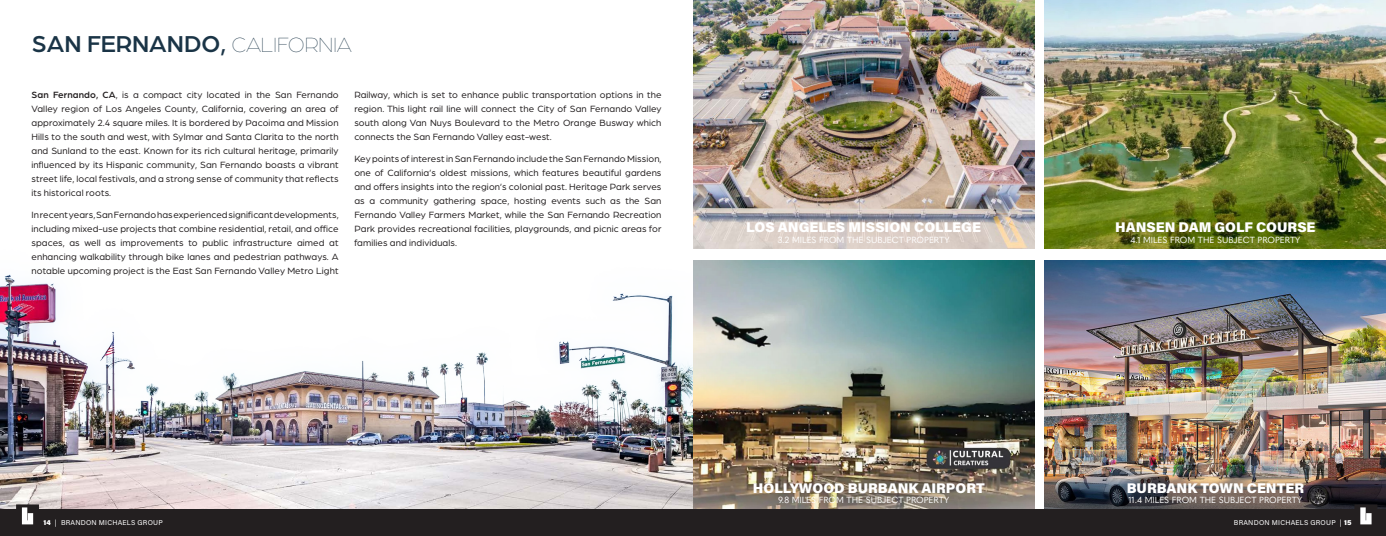
<style>
.page{position:relative;width:1386px;height:536px;background:#fff}
.page>*{position:absolute;margin:0;border:0;box-sizing:border-box;transform-origin:0 0}
.body_text{font:500 24.5px "Arboria";color:#1a3446}
.t1{font:900 14px "Acumin Pro";color:#fff}
.Body{font:9.62px/14px "Arboria";letter-spacing:.01em;color:#231f20;text-align:justify}
.t2{font:8.75px "Quasimoda";color:#fff}
.t3{font:7px "Acumin Pro";letter-spacing:.03em;color:#fff}
.s1{font-weight:100;font-size:21.88px}
.s2{font-weight:500}
.s3{font-weight:900}
</style>
<div class="page">
<img style="left:0;top:274px;width:693px;height:235px">
<img style="left:693px;top:260px;width:341px;height:248px">
<img style="left:693px;top:0;width:341px;height:249px">
<img style="left:1045px;top:0;width:341px;height:249px">
<img style="left:1045px;top:260px;width:341px;height:248px">
<div style="left:0;top:509px;width:1386px;height:27px;background:#231f20"></div>
<svg style="left:1354px;top:504px;width:23px;height:21px"></svg>
<svg style="left:16px;top:504px;width:23px;height:21px"></svg>
<p class="body_text" style="left:32px;top:28px;width:321px">SAN FERNANDO, <span class="s1">CALIFORNIA</span></p>
<p class="Body" style="left:32px;top:87px;width:309px"><span class="s2">San Fernando, CA</span>, is a compact city located in the San Fernando Valley region of Los Angeles County, California, covering an area of approximately 2.4 square miles. It is bordered by Pacoima and Mission Hills to the south and west, with Sylmar and Santa Clarita to the north and Sunland to the east. Known for its rich cultural heritage, primarily influenced by its Hispanic community, San Fernando boasts a vibrant street life, local festivals, and a strong sense of community that reflects its historical roots.</p>
<p class="Body" style="left:32px;top:207px;width:309px">In recent years, San Fernando has experienced significant developments, including mixed-use projects that combine residential, retail, and office spaces, as well as improvements to public infrastructure aimed at enhancing walkability through bike lanes and pedestrian pathways. A notable upcoming project is the East San Fernando Valley Metro Light</p>
<p class="Body" style="left:354px;top:87px;width:309px">Railway, which is set to enhance public transportation options in the region. This light rail line will connect the City of San Fernando Valley south along Van Nuys Boulevard to the Metro Orange Busway which connects the San Fernando Valley east-west.</p>
<p class="Body" style="left:354px;top:151px;width:309px">Key points of interest in San Fernando include the San Fernando Mission, one of California’s oldest missions, which features beautiful gardens and offers insights into the region’s colonial past. Heritage Park serves as a community gathering space, hosting events such as the San Fernando Valley Farmers Market, while the San Fernando Recreation Park provides recreational facilities, playgrounds, and picnic areas for families and individuals.</p>
<p class="t1" style="left:746px;top:217px;width:236px">LOS ANGELES MISSION COLLEGE</p>
<p class="t2" style="left:778px;top:233px;width:173px">3.2 MILES FROM THE SUBJECT PROPERTY</p>
<p class="t1" style="left:753px;top:477px;width:233px">HOLLYWOOD BURBANK AIRPORT</p>
<p class="t2" style="left:778px;top:493px;width:172px">9.8 MILES FROM THE SUBJECT PROPERTY</p>
<p class="t1" style="left:1115px;top:217px;width:202px">HANSEN DAM GOLF COURSE</p>
<p class="t2" style="left:1130px;top:233px;width:172px">4.1 MILES FROM THE SUBJECT PROPERTY</p>
<p class="t1" style="left:1127px;top:477px;width:179px">BURBANK TOWN CENTER</p>
<p class="t2" style="left:1129px;top:493px;width:175px">11.4 MILES FROM THE SUBJECT PROPERTY</p>
<p class="t3" style="left:43px;top:517px;width:121px"><span class="s3">14</span> | BRANDON MICHAELS GROUP</p>
<p class="t3" style="left:1234px;top:517px;width:119px">BRANDON MICHAELS GROUP | <span class="s3">15</span></p>
</div>
